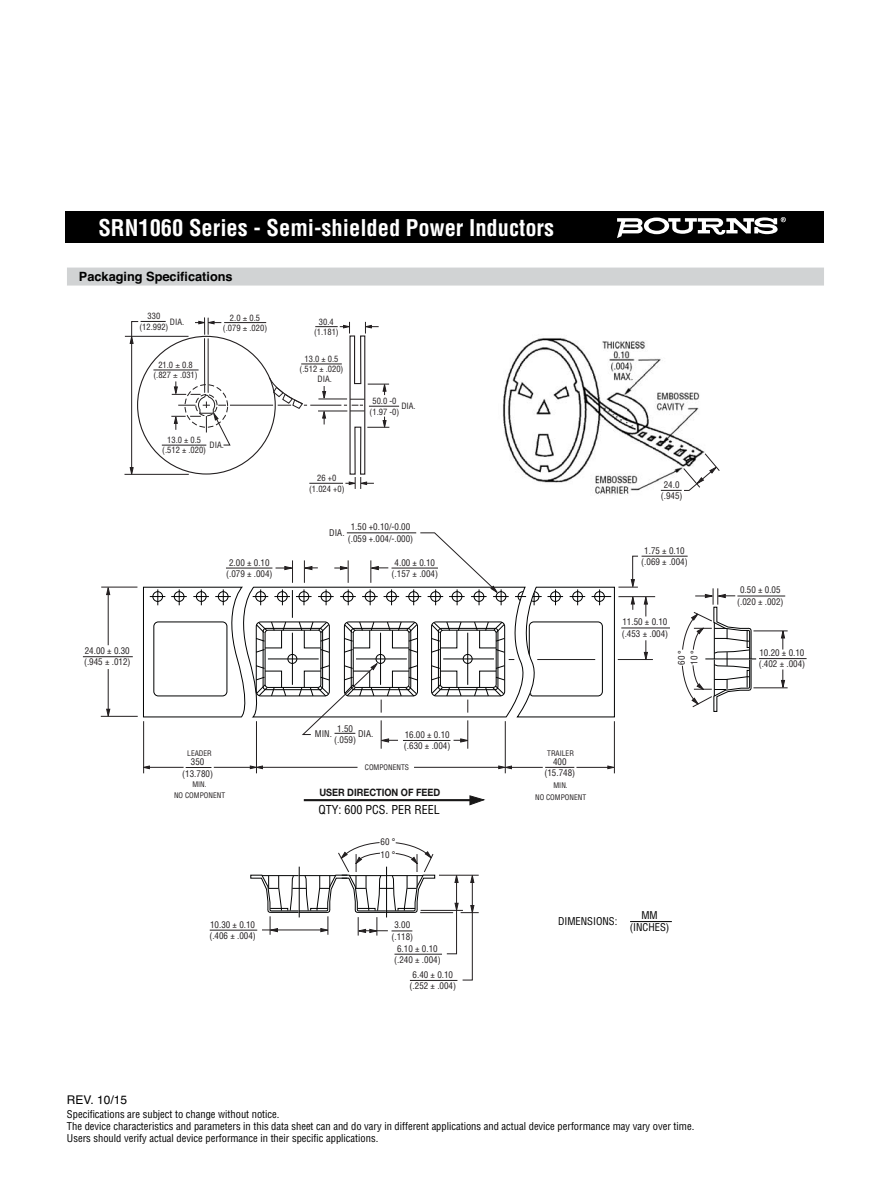
<style>
.page{position:relative;width:891px;height:1188px;background:#fff}
.page>*{position:absolute;margin:0;border:0;box-sizing:border-box;transform-origin:0 0}
.t1{font:700 condensed 22.5px "Helvetica";color:#fff}
.t2{font:700 12.75px "Helvetica";color:#000}
.t3{font:condensed 12px "Helvetica";color:#000}
.t4{font:12px "Helvetica";color:#000}
.t5{font:condensed 10.5px/12px "Helvetica";color:#000}
.t6{font:700 10.2px "Helvetica Neue";color:#181717;scale:.9 1}
.t7{font:condensed 9px/11.2px "Helvetica";color:#231f20;text-align:center}
.t8{font:condensed 9px/12.5px "Helvetica";color:#221e1f}
.t9{font:condensed 8.55px/10.6px "Helvetica";color:#231f20;text-align:center}
.t10{font:condensed 7.5px/11.2px "Helvetica";color:#231f20;text-align:center}
</style>
<div class="page">
<hr style="left:705px;top:659px;width:51px;height:1px;background:#010202">
<hr style="left:642px;top:556px;width:46px;height:1px;background:#231f20">
<hr style="left:618px;top:596px;width:37px;height:1px;background:#231f20">
<hr style="left:618px;top:659px;width:35px;height:1px;background:#231f20">
<hr style="left:621px;top:628px;width:49px;height:1px;background:#231f20">
<hr style="left:101px;top:587px;width:36px;height:1px;background:#231f20">
<hr style="left:101px;top:716px;width:37px;height:1px;background:#231f20">
<svg style="left:106px;top:586px;width:4px;height:9px"></svg>
<hr style="left:108px;top:669px;width:1px;height:42px;background:#231f20">
<svg style="left:106px;top:709px;width:4px;height:8px"></svg>
<hr style="left:108px;top:593px;width:1px;height:52px;background:#231f20">
<hr style="left:83px;top:656px;width:50px;height:1px;background:#231f20">
<svg style="left:143px;top:532px;width:505px;height:217px"></svg>
<hr style="left:395px;top:954px;width:47px;height:1px;background:#231f20">
<hr style="left:410px;top:980px;width:47px;height:1px;background:#231f20">
<hr style="left:210px;top:930px;width:47px;height:1px;background:#231f20">
<hr style="left:759px;top:658px;width:48px;height:1px;background:#231f20">
<hr style="left:753px;top:688px;width:35px;height:1px;background:#231f20">
<hr style="left:753px;top:631px;width:35px;height:1px;background:#231f20">
<svg style="left:781px;top:630px;width:4px;height:20px"></svg>
<svg style="left:781px;top:670px;width:4px;height:19px"></svg>
<hr style="left:439px;top:875px;width:40px;height:1px;background:#231f20">
<hr style="left:421px;top:910px;width:42px;height:1px;background:#231f20">
<svg style="left:446px;top:874px;width:33px;height:107px"></svg>
<hr style="left:420px;top:912px;width:33px;height:1px;background:#231f20">
<svg style="left:250px;top:842px;width:185px;height:94px"></svg>
<hr style="left:737px;top:596px;width:48px;height:1px;background:#231f20">
<svg style="left:682px;top:588px;width:70px;height:124px"></svg>
<hr style="left:304px;top:799px;width:169px;height:2px;background:#181717">
<svg style="left:469px;top:795px;width:15px;height:10px"></svg>
<hr style="left:143px;top:721px;width:1px;height:52px;background:#231f20">
<hr style="left:214px;top:767px;width:38px;height:1px;background:#231f20">
<hr style="left:256px;top:721px;width:1px;height:52px;background:#231f20">
<svg style="left:143px;top:766px;width:7px;height:3px"></svg>
<hr style="left:148px;top:767px;width:36px;height:1px;background:#231f20">
<svg style="left:186px;top:767px;width:25px;height:1px"></svg>
<hr style="left:505px;top:721px;width:1px;height:52px;background:#231f20">
<svg style="left:250px;top:766px;width:13px;height:3px"></svg>
<hr style="left:414px;top:767px;width:87px;height:1px;background:#231f20">
<hr style="left:261px;top:767px;width:97px;height:1px;background:#231f20">
<svg style="left:607px;top:766px;width:7px;height:3px"></svg>
<hr style="left:576px;top:767px;width:33px;height:1px;background:#231f20">
<hr style="left:614px;top:721px;width:1px;height:52px;background:#231f20">
<svg style="left:498px;top:766px;width:14px;height:3px"></svg>
<hr style="left:510px;top:767px;width:33px;height:1px;background:#231f20">
<svg style="left:545px;top:767px;width:29px;height:1px"></svg>
<div style="left:65px;top:212px;width:759px;height:31px;background:#000"></div>
<div style="left:67px;top:268px;width:757px;height:18px;background:#d1d3d4"></div>
<svg style="left:617px;top:217px;width:169px;height:21px"></svg>
<hr style="left:630px;top:921px;width:42px;height:1px;background:#000">
<hr style="left:309px;top:483px;width:34px;height:1px;background:#231f20">
<hr style="left:224px;top:322px;width:42px;height:1px;background:#231f20">
<hr style="left:369px;top:406px;width:30px;height:1px;background:#231f20">
<hr style="left:125px;top:336px;width:64px;height:1px;background:#231f20">
<hr style="left:124px;top:474px;width:65px;height:1px;background:#231f20">
<hr style="left:301px;top:364px;width:41px;height:1px;background:#231f20">
<hr style="left:230px;top:405px;width:43px;height:1px;background:#231f20">
<svg style="left:268px;top:377px;width:39px;height:32px"></svg>
<hr style="left:310px;top:405px;width:31px;height:1px;background:#231f20">
<svg style="left:315px;top:322px;width:74px;height:167px"></svg>
<img style="left:502px;top:338px;width:203px;height:156px">
<svg style="left:661px;top:453px;width:59px;height:38px"></svg>
<svg style="left:130px;top:318px;width:101px;height:157px"></svg>
<h1 class="t1" style="left:123px;top:218px;width:235px">F0504 Series - Line Filter</h1>
<h2 class="t2" style="left:79px;top:272px;width:155px">Packaging Specifications</h2>
<h1 class="t1" style="left:98px;top:219px;width:457px">SRN1060 Series - Semi-shielded Power Inductors</h1>
<p class="t9" style="left:139px;top:311px;width:31px">330 (12.992)</p>
<p class="t9" style="left:170px;top:317px;width:16px">DIA.</p>
<p class="t9" style="left:153px;top:360px;width:46px">21.0 0.8 (.827 .031)</p>
<p class="t9" style="left:223px;top:313px;width:46px">2.0 0.5 (.079 .020)</p>
<p class="t9" style="left:162px;top:435px;width:45px">13.0 ± 0.5 (.512 ± .020)</p>
<p class="t9" style="left:210px;top:440px;width:16px">DIA.</p>
<p class="t9" style="left:314px;top:317px;width:26px">30.4 (1.181)</p>
<p class="t9" style="left:300px;top:354px;width:45px">13.0 ± 0.5 (.512 ± .020)</p>
<p class="t9" style="left:318px;top:374px;width:16px">DIA.</p>
<p class="t9" style="left:309px;top:474px;width:37px">26 +0 (1.024 +0)</p>
<p class="t9" style="left:370px;top:396px;width:31px">50.0 -0 (1.97 -0)</p>
<p class="t9" style="left:401px;top:401px;width:16px">DIA.</p>
<p class="t8" style="left:329px;top:527px;width:17px">DIA.</p>
<p class="t7" style="left:348px;top:522px;width:67px">1.50 +0.10/-0.00 (.059 +.004/-.000)</p>
<p class="t7" style="left:226px;top:557px;width:48px">2.00 ± 0.10 (.079 ± .004)</p>
<p class="t7" style="left:392px;top:557px;width:48px">4.00 ± 0.10 (.157 ± .004)</p>
<p class="t7" style="left:84px;top:646px;width:48px;text-align:left">24.00 ± 0.30 (.945 ± .012)</p>
<p class="t7" style="left:661px;top:480px;width:23px">24.0 (.945)</p>
<p class="t7" style="left:641px;top:545px;width:48px">1.75 ± 0.10 (.069 ± .004)</p>
<p class="t7" style="left:622px;top:617px;width:48px;text-align:left">11.50 ± 0.10 (.453 ± .004)</p>
<p class="t8" style="left:676px;top:665px;width:16px;rotate:-90deg">60 °<br>10 °</p>
<p class="t10" style="left:187px;top:748px;width:26px">LEADER</p>
<p class="t10" style="left:174px;top:779px;width:53px">MIN.<br>NO COMPONENT</p>
<p class="t7" style="left:182px;top:757px;width:32px">350 (13.780)</p>
<p class="t7" style="left:334px;top:724px;width:23px">1.50 (.059)</p>
<p class="t8" style="left:315px;top:729px;width:19px">MIN.</p>
<p class="t8" style="left:358px;top:729px;width:17px">DIA.</p>
<p class="t7" style="left:404px;top:730px;width:48px;text-align:left">16.00 ± 0.10 (.630 ± .004)</p>
<p class="t10" style="left:547px;top:748px;width:28px">TRAILER</p>
<p class="t10" style="left:535px;top:781px;width:53px">MIN.<br>NO COMPONENT</p>
<p class="t10" style="left:365px;top:763px;width:46px">COMPONENTS</p>
<p class="t7" style="left:544px;top:757px;width:32px">400 (15.748)</p>
<p class="t6" style="left:319px;top:789px;width:136px">USER DIRECTION OF FEED</p>
<h3 class="t3" style="left:318px;top:805px;width:123px">QTY: 600 PCS. PER REEL</h3>
<p class="t8" style="left:381px;top:836px;width:16px">60 °</p>
<p class="t8" style="left:381px;top:849px;width:16px">10 °</p>
<p class="t7" style="left:209px;top:919px;width:48px;text-align:left">10.30 ± 0.10 (.406 ± .004)</p>
<p class="t7" style="left:391px;top:920px;width:23px">3.00 (.118)</p>
<p class="t5" style="left:558px;top:916px;width:61px">DIMENSIONS:</p>
<p class="t5" style="left:630px;top:910px;width:41px;line-height:12.6px;text-align:center">MM (INCHES)</p>
<p class="t7" style="left:394px;top:943px;width:48px">6.10 ± 0.10 (.240 ± .004)</p>
<p class="t7" style="left:410px;top:970px;width:48px">6.40 ± 0.10 (.252 ± .004)</p>
<p class="t7" style="left:737px;top:585px;width:48px">0.50 ± 0.05 (.020 ± .002)</p>
<p class="t7" style="left:759px;top:648px;width:48px;text-align:left">10.20 ± 0.10 (.402 ± .004)</p>
<h3 class="t4" style="left:67px;top:1095px;width:62px">REV. 10/15</h3>
<p class="t5" style="left:67px;top:1109px;width:629px">Specifications are subject to change without notice.<br>The device characteristics and parameters in this data sheet can and do vary in different applications and actual device performance may vary over time.<br>Users should verify actual device performance in their specific applications.</p>
</div>
